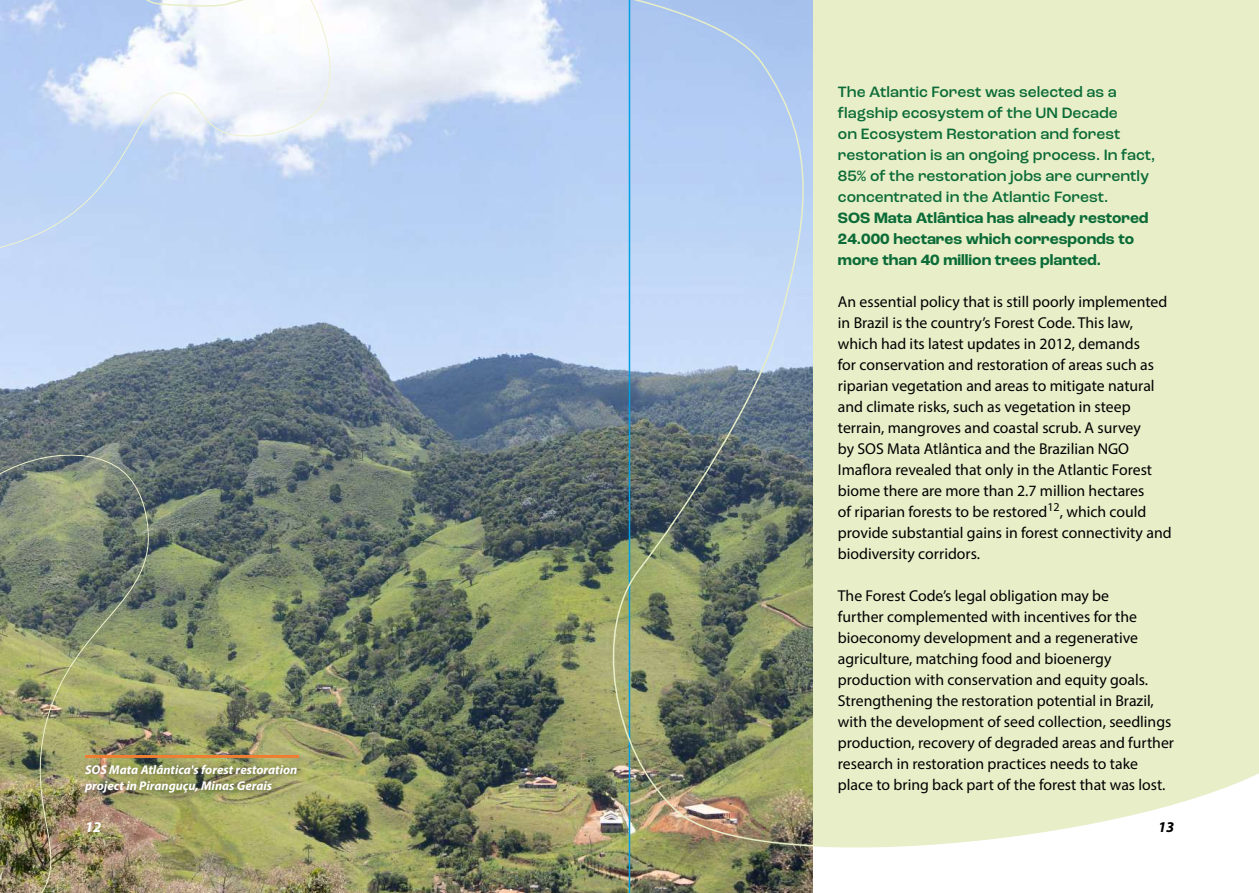
<style>
.page{position:relative;width:1259px;height:893px;background:#fff}
.page>*{position:absolute;margin:0;border:0;box-sizing:border-box;transform-origin:0 0}
.t1{font:15.75px/21px "Myriad Pro";color:#000}
.t2{font:500 15.75px/21px "Roc Grotesk";color:#0b6b37}
.t3{font:700 15.75px/21px "Roc Grotesk";color:#0b6b37}
.t4{font:italic 700 15px "Myriad Pro";color:#000}
.t5{font:italic 700 15px "Myriad Pro";color:#fff}
.t6{font:italic 700 12.75px/16.5px "Myriad Pro";color:#fff}
</style>
<div class="page">
<img style="left:0;top:252px;width:812px;height:641px">
<img style="left:0;top:453px;width:157px;height:440px">
<svg style="left:0;top:0;width:77px;height:252px;background:#bcd2f4"></svg>
<hr style="left:629px;top:0;width:1px;height:893px;background:#009fe3">
<img style="left:77px;top:0;width:1182px;height:878px">
<div style="left:78px;top:757px;width:227px;height:44px;background:#000;opacity:.5"></div>
<hr style="left:85px;top:755px;width:214px;height:3px;background:#ee7e31">
<p class="t6" style="left:85px;top:760px;width:214px">SOS Mata Atlântica's forest restoration project in Piranguçu, Minas Gerais</p>
<p class="t5" style="left:85px;top:817px;width:18px">12</p>
<p class="t2" style="left:838px;top:81px;width:319px">The Atlantic Forest was selected as a flagship ecosystem of the UN Decade<br>on Ecosystem Restoration and forest restoration is an ongoing process. In fact, 85% of the restoration jobs are currently concentrated in the Atlantic Forest.</p>
<p class="t3" style="left:838px;top:208px;width:312px">SOS Mata Atlântica has already restored<br>24.000 hectares which corresponds to more than 40 million trees planted.</p>
<p class="t1" style="left:838px;top:291px;width:335px">An essential policy that is still poorly implemented in Brazil is the country’s Forest Code. This law, which had its latest updates in 2012, demands<br>for conservation and restoration of areas such as riparian vegetation and areas to mitigate natural and climate risks, such as vegetation in steep terrain, mangroves and coastal scrub. A survey<br>by SOS Mata Atlântica and the Brazilian NGO Imaflora revealed that only in the Atlantic Forest biome there are more than 2.7 million hectares<br>of riparian forests to be restored<sup>12</sup>, which could provide substantial gains in forest connectivity and biodiversity corridors.</p>
<p class="t1" style="left:838px;top:585px;width:338px">The Forest Code’s legal obligation may be<br>further complemented with incentives for the bioeconomy development and a regenerative agriculture, matching food and bioenergy production with conservation and equity goals.<br>Strengthening the restoration potential in Brazil, with the development of seed collection, seedlings production, recovery of degraded areas and further research in restoration practices needs to take place to bring back part of the forest that was lost.</p>
<p class="t4" style="left:1158px;top:817px;width:18px">13</p>
</div>
